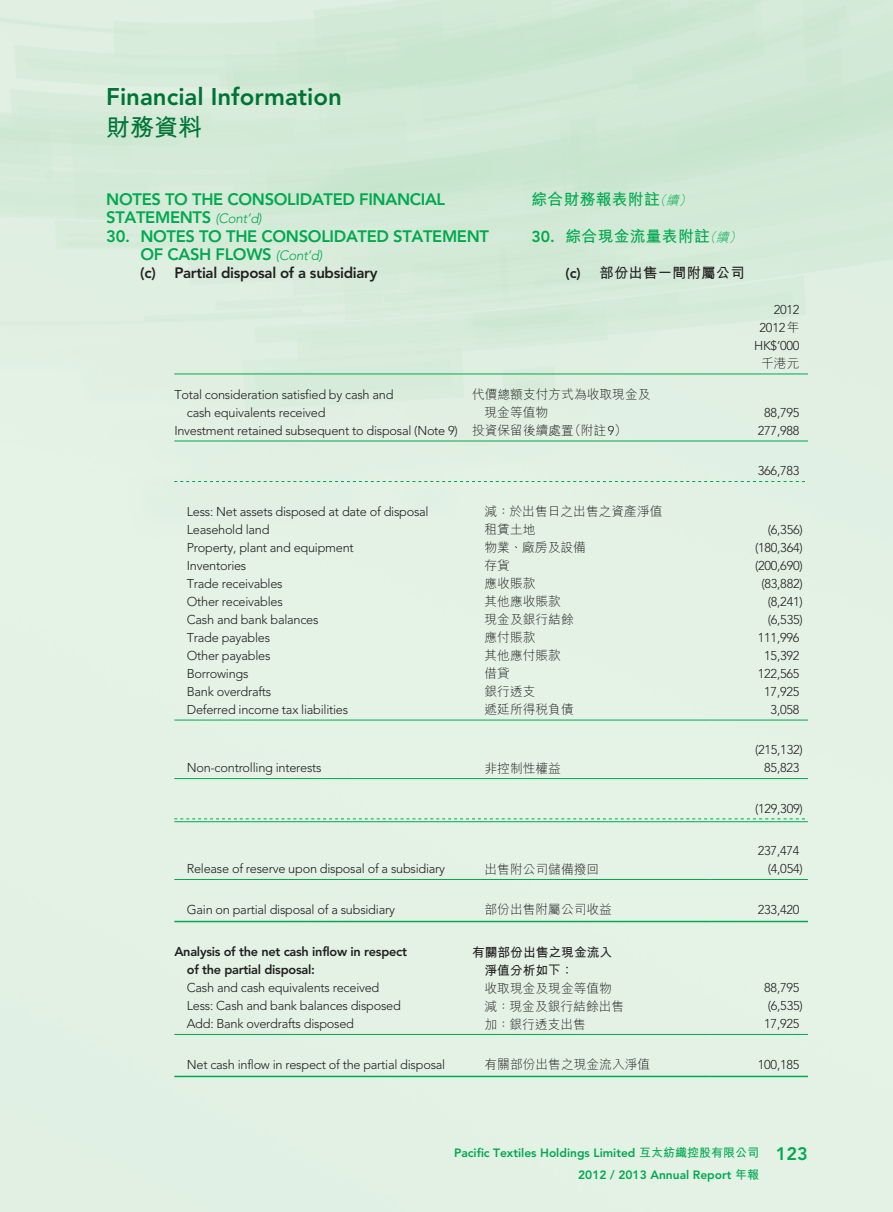
<style>
.page{position:relative;width:893px;height:1212px;background:#fff}
.page>*{position:absolute;margin:0;border:0;box-sizing:border-box;transform-origin:0 0}
.t1{font:800 24px "Avenir LT Std";color:#007434}
.t2{font:700 24px "M Hei HK";color:#007434}
.t3{font:800 16.5px "Avenir LT Std";letter-spacing:-.02em;color:#00a94e}
.t4{font:700 15.75px "M Hei HK";letter-spacing:.02em;color:#00a94e}
.t5{font:800 15px "Avenir LT Std";letter-spacing:-.02em;color:#231f20}
.t6{font:700 14.25px "M Hei HK";letter-spacing:.02em;color:#231f20}
.t7{font:italic 300 13.5px "Avenir LT Std";letter-spacing:-.02em;color:#00a94e}
.t8{font:300 12.75px/18px "Avenir LT Std";letter-spacing:-.02em;color:#231f20;text-align:right}
.t9{font:300 12.75px/18px "M Hei HK";color:#231f20}
.t10{font:800 12.75px/18px "Avenir LT Std";letter-spacing:-.02em;color:#231f20}
.t11{font:700 12.75px/18px "M Hei HK";color:#231f20}
.t12{font:800 12px/22.5px "Avenir LT Std";color:#00a94e}
.s1{font-weight:300;font-style:italic;font-size:12.75px}
.s2{font-family:"Avenir LT Std";font-weight:800}
.s3{font-family:"M Hei HK"}
.s4{font-family:"M Hei HK";font-weight:700}
.s5{font-size:18px}
</style>
<div class="page">
<img style="left:0;top:0;width:893px;height:1212px">
<hr style="left:174px;top:374px;width:298px;height:1px;background:#00a94e">
<hr style="left:472px;top:374px;width:238px;height:1px;background:#00a94e">
<hr style="left:710px;top:374px;width:98px;height:1px;background:#00a94e">
<hr style="left:174px;top:441px;width:298px;height:1px;background:#00a94e">
<hr style="left:472px;top:441px;width:238px;height:1px;background:#00a94e">
<hr style="left:710px;top:441px;width:98px;height:1px;background:#00a94e">
<svg style="left:174px;top:481px;width:631px;height:1px"></svg>
<hr style="left:174px;top:720px;width:298px;height:1px;background:#00a94e">
<hr style="left:472px;top:720px;width:238px;height:1px;background:#00a94e">
<hr style="left:710px;top:720px;width:98px;height:1px;background:#00a94e">
<hr style="left:174px;top:778px;width:298px;height:1px;background:#00a94e">
<hr style="left:472px;top:778px;width:238px;height:1px;background:#00a94e">
<hr style="left:710px;top:778px;width:98px;height:1px;background:#00a94e">
<hr style="left:174px;top:821px;width:298px;height:1px;background:#00a94e">
<hr style="left:472px;top:821px;width:238px;height:1px;background:#00a94e">
<svg style="left:174px;top:818px;width:631px;height:1px"></svg>
<hr style="left:710px;top:821px;width:98px;height:1px;background:#00a94e">
<hr style="left:174px;top:879px;width:298px;height:1px;background:#00a94e">
<hr style="left:472px;top:879px;width:238px;height:1px;background:#00a94e">
<hr style="left:710px;top:879px;width:98px;height:1px;background:#00a94e">
<hr style="left:174px;top:921px;width:298px;height:1px;background:#00a94e">
<hr style="left:472px;top:921px;width:238px;height:1px;background:#00a94e">
<hr style="left:710px;top:921px;width:98px;height:1px;background:#00a94e">
<hr style="left:174px;top:1034px;width:298px;height:1px;background:#00a94e">
<hr style="left:472px;top:1034px;width:238px;height:1px;background:#00a94e">
<hr style="left:710px;top:1034px;width:98px;height:1px;background:#00a94e">
<hr style="left:174px;top:1076px;width:298px;height:1px;background:#00a94e">
<hr style="left:472px;top:1076px;width:238px;height:1px;background:#00a94e">
<hr style="left:710px;top:1076px;width:98px;height:1px;background:#00a94e">
<h1 class="t1" style="left:106px;top:82px;width:237px">Financial Information</h1>
<h1 class="t2" style="left:106px;top:110px;width:97px">財務資料</h1>
<p class="t3" style="left:106px;top:190px;width:24px">Notes</p>
<p class="t3" style="left:165px;top:190px;width:39px">to the</p>
<p class="t3" style="left:228px;top:190px;width:23px">Consolidated</p>
<p class="t3" style="left:359px;top:190px;width:20px">Financial</p>
<p class="t4" style="left:531px;top:188px;width:164px">綜合財務報表附註<span class="s1">（續）</span></p>
<p class="t3" style="left:106px;top:208px;width:21px">Statements</p>
<p class="t7" style="left:215px;top:210px;width:48px">(Cont’d)</p>
<p class="t3" style="left:106px;top:226px;width:58px">30. Notes</p>
<p class="t3" style="left:199px;top:226px;width:39px">to the</p>
<p class="t3" style="left:262px;top:226px;width:12px">consolidated</p>
<p class="t3" style="left:393px;top:226px;width:12px">statement</p>
<p class="t3" style="left:140px;top:244px;width:39px">of cash</p>
<p class="t3" style="left:216px;top:244px;width:12px">flows</p>
<p class="t7" style="left:276px;top:247px;width:48px">(Cont’d)</p>
<p class="t5" style="left:140px;top:264px;width:239px">(c) Partial disposal of a subsidiary</p>
<p class="t4" style="left:531px;top:225px;width:214px"><span class="s2">30.</span> 綜合現金流量表附註<span class="s1">（續）</span></p>
<p class="t6" style="left:566px;top:262px;width:181px"><span class="s2">(c)</span> 部份出售一間附屬公司</p>
<p class="t8" style="left:187px;top:385px;width:208px;text-align:left;text-indent:-12px">Total consideration satisfied by cash and cash equivalents received</p>
<p class="t9" style="left:484px;top:385px;width:168px;text-indent:-12px">代價總額支付方式為收取現金及現金等值物</p>
<p class="t8" style="left:754px;top:300px;width:47px">2012<br>2012<span class="s3">年<br></span>HK$’000</p>
<p class="t9" style="left:761px;top:354px;width:40px">千港元</p>
<p class="t8" style="left:764px;top:403px;width:37px">88,795</p>
<p class="t8" style="left:174px;top:421px;width:454px">Investment retained subsequent to disposal (Note 9) <span class="s3">投資保留後續處置（附註</span>9<span class="s3">）</span></p>
<p class="t8" style="left:758px;top:421px;width:43px">277,988</p>
<p class="t8" style="left:758px;top:462px;width:43px">366,783</p>
<p class="t8" style="left:187px;top:502px;width:243px">Less: Net assets disposed at date of disposal</p>
<p class="t9" style="left:484px;top:502px;width:179px">減：於出售日之出售之資產淨值</p>
<p class="t8" style="left:187px;top:520px;width:84px">Leasehold land</p>
<p class="t9" style="left:484px;top:520px;width:52px">租賃土地</p>
<p class="t8" style="left:768px;top:520px;width:36px">(6,356)</p>
<p class="t8" style="left:187px;top:538px;width:168px">Property, plant and equipment</p>
<p class="t9" style="left:484px;top:538px;width:103px">物業、廠房及設備</p>
<p class="t8" style="left:755px;top:538px;width:49px">(180,364)</p>
<p class="t8" style="left:187px;top:556px;width:61px">Inventories</p>
<p class="t9" style="left:484px;top:556px;width:27px">存貨</p>
<p class="t8" style="left:755px;top:556px;width:49px">(200,690)</p>
<p class="t8" style="left:187px;top:574px;width:97px">Trade receivables</p>
<p class="t9" style="left:484px;top:574px;width:52px">應收賬款</p>
<p class="t8" style="left:761px;top:574px;width:43px">(83,882)</p>
<p class="t8" style="left:187px;top:592px;width:98px">Other receivables</p>
<p class="t9" style="left:484px;top:592px;width:78px">其他應收賬款</p>
<p class="t8" style="left:768px;top:592px;width:36px">(8,241)</p>
<p class="t8" style="left:187px;top:610px;width:133px">Cash and bank balances</p>
<p class="t9" style="left:484px;top:610px;width:91px">現金及銀行結餘</p>
<p class="t8" style="left:768px;top:610px;width:36px">(6,535)</p>
<p class="t8" style="left:187px;top:628px;width:85px">Trade payables</p>
<p class="t9" style="left:484px;top:628px;width:52px">應付賬款</p>
<p class="t8" style="left:758px;top:628px;width:43px">111,996</p>
<p class="t8" style="left:187px;top:646px;width:85px">Other payables</p>
<p class="t9" style="left:484px;top:646px;width:78px">其他應付賬款</p>
<p class="t8" style="left:764px;top:646px;width:37px">15,392</p>
<p class="t8" style="left:187px;top:664px;width:63px">Borrowings</p>
<p class="t9" style="left:484px;top:664px;width:27px">借貸</p>
<p class="t8" style="left:758px;top:664px;width:43px">122,565</p>
<p class="t8" style="left:187px;top:682px;width:86px">Bank overdrafts</p>
<p class="t9" style="left:484px;top:682px;width:52px">銀行透支</p>
<p class="t8" style="left:764px;top:682px;width:37px">17,925</p>
<p class="t8" style="left:187px;top:700px;width:163px">Deferred income tax liabilities</p>
<p class="t9" style="left:484px;top:700px;width:91px">遞延所得稅負債</p>
<p class="t8" style="left:771px;top:700px;width:30px">3,058</p>
<p class="t8" style="left:755px;top:741px;width:49px">(215,132)</p>
<p class="t8" style="left:187px;top:759px;width:136px">Non-controlling interests</p>
<p class="t9" style="left:484px;top:759px;width:78px">非控制性權益</p>
<p class="t8" style="left:764px;top:759px;width:37px">85,823</p>
<p class="t8" style="left:755px;top:799px;width:49px">(129,309)</p>
<p class="t8" style="left:758px;top:842px;width:43px">237,474</p>
<p class="t8" style="left:187px;top:860px;width:260px">Release of reserve upon disposal of a subsidiary</p>
<p class="t9" style="left:484px;top:860px;width:116px">出售附公司儲備撥回</p>
<p class="t8" style="left:768px;top:860px;width:36px">(4,054)</p>
<p class="t8" style="left:187px;top:900px;width:210px">Gain on partial disposal of a subsidiary</p>
<p class="t9" style="left:484px;top:900px;width:129px">部份出售附屬公司收益</p>
<p class="t8" style="left:758px;top:900px;width:43px">233,420</p>
<p class="t10" style="left:187px;top:943px;width:222px;text-indent:-12px">Analysis of the net cash inflow in respect of the partial disposal:</p>
<p class="t11" style="left:484px;top:942px;width:129px;text-indent:-12px">有關部份出售之現金流入淨值分析如下：</p>
<p class="t8" style="left:187px;top:979px;width:194px">Cash and cash equivalents received</p>
<p class="t9" style="left:484px;top:979px;width:129px">收取現金及現金等值物</p>
<p class="t8" style="left:764px;top:979px;width:37px">88,795</p>
<p class="t8" style="left:187px;top:997px;width:216px">Less: Cash and bank balances disposed</p>
<p class="t9" style="left:484px;top:997px;width:141px">減：現金及銀行結餘出售</p>
<p class="t8" style="left:768px;top:997px;width:36px">(6,535)</p>
<p class="t8" style="left:187px;top:1015px;width:169px">Add: Bank overdrafts disposed</p>
<p class="t9" style="left:484px;top:1015px;width:103px">加：銀行透支出售</p>
<p class="t8" style="left:764px;top:1015px;width:37px">17,925</p>
<p class="t8" style="left:187px;top:1055px;width:260px">Net cash inflow in respect of the partial disposal</p>
<p class="t9" style="left:484px;top:1055px;width:167px">有關部份出售之現金流入淨值</p>
<p class="t8" style="left:758px;top:1055px;width:43px">100,185</p>
<p class="t12" style="left:578px;top:1141px;width:231px;text-indent:-124px">Pacific Textiles Holdings Limited <span class="s4">互太紡織控股有限公司</span> <span class="s5">123<br></span>2012 / 2013 Annual Report <span class="s4">年報</span></p>
</div>
